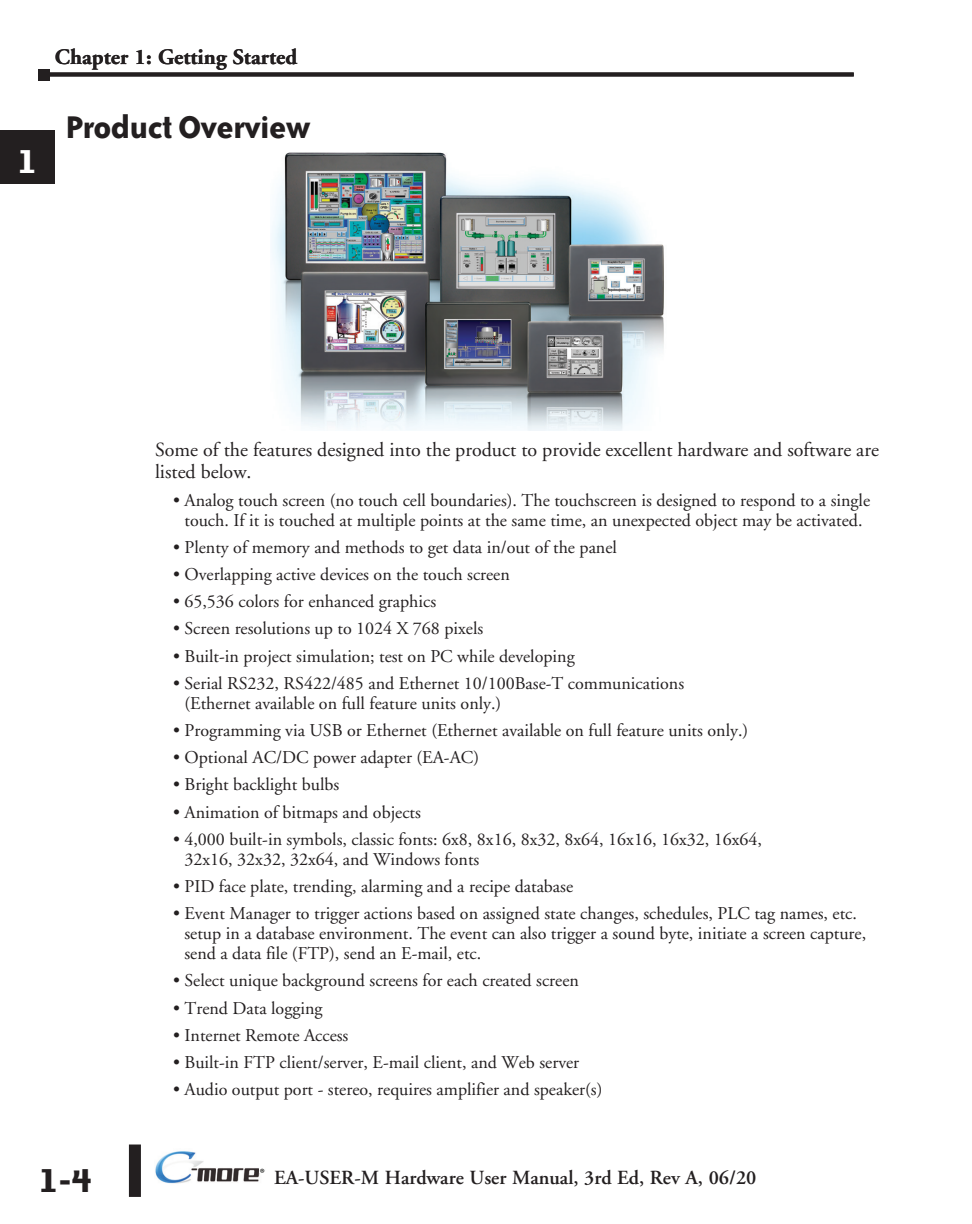
<style>
.page{position:relative;width:972px;height:1224px;background:#fff}
.page>*{position:absolute;margin:0;border:0;box-sizing:border-box;transform-origin:0 0}
.t1{font:700 40px "Bailey Sans ITC";color:#231f20}
.t2{font:700 40px "Bailey Sans ITC";color:#fff}
.Head{font:700 36px "Bailey Sans ITC";letter-spacing:-.02em;color:#231f20}
.Page_heading{font:700 22px "Adobe Garamond";color:#231f20}
.Body{font:20px/22px "Adobe Garamond";color:#231f20}
.t3{font:600 20px "Adobe Garamond";color:#231f20}
.Body_bullet{font:18px/20px "Adobe Garamond";color:#231f20}
.t4{font:12px "Myriad Pro";color:#040503}
</style>
<div class="page">
<div style="left:129px;top:1145px;width:12px;height:52px;background:#231f20"></div>
<div style="left:0;top:130px;width:54px;height:54px;background:#231f20"></div>
<img style="left:155px;top:1151px;width:105px;height:33px">
<svg style="left:50px;top:72px;width:804px;height:4px;fill:#231f20"></svg>
<div style="left:38px;top:69px;width:12px;height:11px;background:#231f20"></div>
<img style="left:272px;top:152px;width:392px;height:279px">
<p class="Page_heading" style="left:55px;top:45px;width:244px">Chapter 1: Getting Started</p>
<h1 class="t2" style="left:17px;top:139px;width:22px">1</h1>
<p class="Head" style="left:65px;top:108px;width:248px">Product Overview</p>
<p class="Body" style="left:155px;top:440px;width:725px">Some of the features designed into the product to provide excellent hardware and software are listed below.</p>
<p class="Body_bullet" style="left:173px;top:490px;width:699px;text-align:center">• Analog touch screen (no touch cell boundaries). The touchscreen is designed to respond to a single touch. If it is touched at multiple points at the same time, an unexpected object may be activated.</p>
<p class="Body_bullet" style="left:173px;top:538px;width:445px">• Plenty of memory and methods to get data in/out of the panel</p>
<p class="Body_bullet" style="left:173px;top:565px;width:338px">• Overlapping active devices on the touch screen</p>
<p class="Body_bullet" style="left:173px;top:592px;width:265px">• 65,536 colors for enhanced graphics</p>
<p class="Body_bullet" style="left:173px;top:619px;width:312px">• Screen resolutions up to 1024 X 768 pixels</p>
<p class="Body_bullet" style="left:173px;top:646px;width:403px">• Built-in project simulation; test on PC while developing</p>
<p class="Body_bullet" style="left:184px;top:674px;width:501px;text-indent:-11px">• Serial RS232, RS422/485 and Ethernet 10/100Base-T communications (Ethernet available on full feature units only.)</p>
<p class="Body_bullet" style="left:173px;top:721px;width:577px">• Programming via USB or Ethernet (Ethernet available on full feature units only.)</p>
<p class="Body_bullet" style="left:173px;top:748px;width:308px">• Optional AC/DC power adapter (EA-AC)</p>
<p class="Body_bullet" style="left:173px;top:775px;width:168px">• Bright backlight bulbs</p>
<p class="Body_bullet" style="left:173px;top:802px;width:249px">• Animation of bitmaps and objects</p>
<p class="Body_bullet" style="left:184px;top:830px;width:579px;text-indent:-11px">• 4,000 built-in symbols, classic fonts: 6x8, 8x16, 8x32, 8x64, 16x16, 16x32, 16x64,<br>32x16, 32x32, 32x64, and Windows fonts</p>
<p class="Body_bullet" style="left:173px;top:877px;width:402px">• PID face plate, trending, alarming and a recipe database</p>
<p class="Body_bullet" style="left:184px;top:904px;width:683px;text-indent:-11px">• Event Manager to trigger actions based on assigned state changes, schedules, PLC tag names, etc. setup in a database environment. The event can also trigger a sound byte, initiate a screen capture, send a data file (FTP), send an E-mail, etc.</p>
<p class="Body_bullet" style="left:173px;top:971px;width:407px">• Select unique background screens for each created screen</p>
<p class="Body_bullet" style="left:173px;top:998px;width:151px">• Trend Data logging</p>
<p class="Body_bullet" style="left:173px;top:1026px;width:177px">• Internet Remote Access</p>
<p class="Body_bullet" style="left:173px;top:1053px;width:408px">• Built-in FTP client/server, E-mail client, and Web server</p>
<p class="Body_bullet" style="left:173px;top:1080px;width:431px">• Audio output port - stereo, requires amplifier and speaker(s)</p>
<p class="t4" style="left:260px;top:1165px;width:7px">®</p>
<h1 class="t1" style="left:38px;top:1158px;width:55px">1-4</h1>
<p class="t3" style="left:274px;top:1166px;width:484px">EA-USER-M Hardware User Manual, 3rd Ed, Rev A, 06/20</p>
</div>
